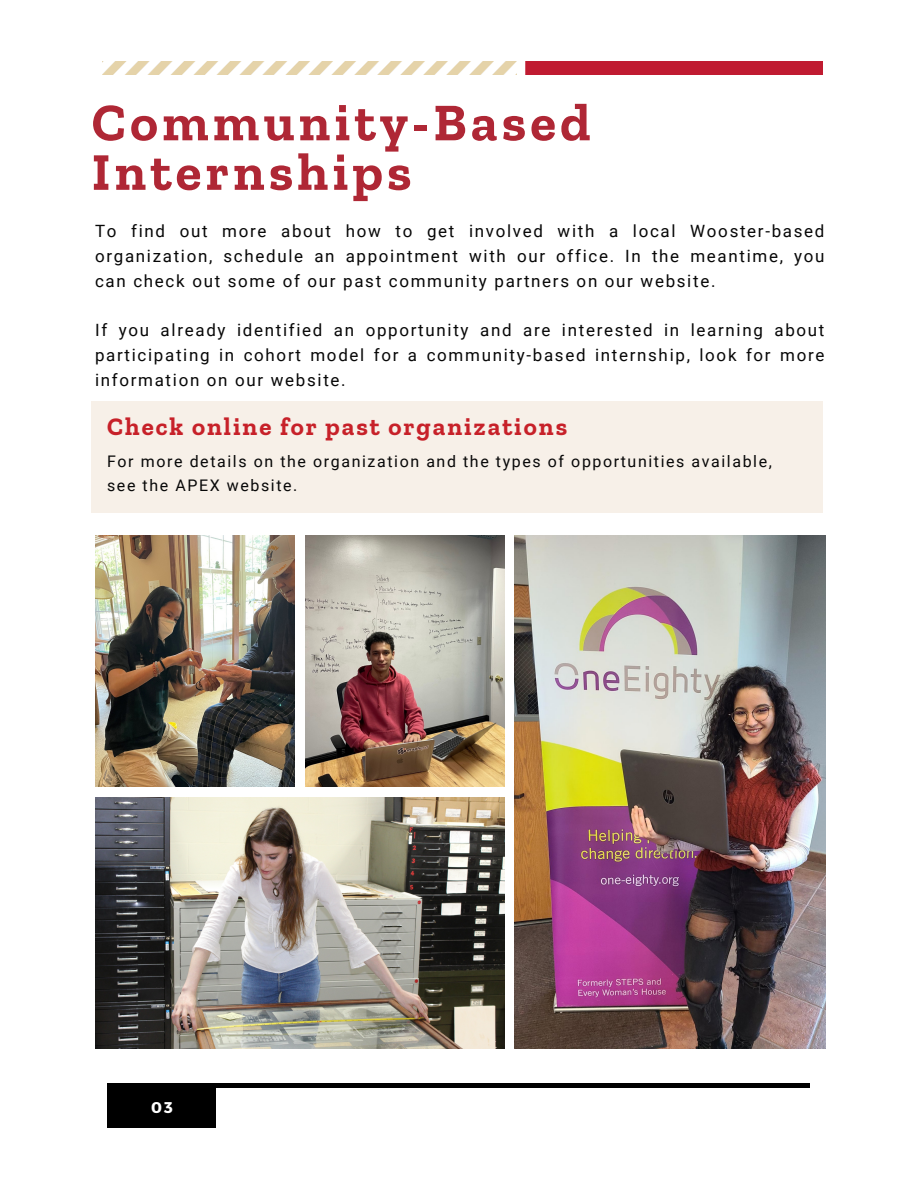
<style>
.page{position:relative;width:918px;height:1188px;background:#fff}
.page>*{position:absolute;margin:0;border:0;box-sizing:border-box;transform-origin:0 0}
.t1{font:700 53.1px/49.5px "Zilla Slab";letter-spacing:.08em;color:#af2735}
.t2{font:700 25.05px "Zilla Slab";letter-spacing:.08em;color:#c72129}
.t3{font:16.95px/24.8px "Roboto";letter-spacing:.1em;color:#070707;text-align:justify}
.t4{font:15.9px/23.7px "Roboto";letter-spacing:.1em;color:#070707}
.t5{font:700 15.6px "Montserrat";color:#fff}
</style>
<div class="page">
<img style="left:514px;top:536px;width:312px;height:513px">
<img style="left:95px;top:798px;width:410px;height:251px">
<img style="left:305px;top:536px;width:200px;height:250px">
<img style="left:95px;top:536px;width:199px;height:250px">
<img style="left:103px;top:61px;width:720px;height:14px">
<div style="left:107px;top:1084px;width:108px;height:44px;background:#000"></div>
<hr style="left:107px;top:1084px;width:703px;height:3px;background:#000">
<div style="left:92px;top:401px;width:731px;height:112px;background:#f7f0e8"></div>
<p class="t1" style="left:92px;top:97px;width:500px">Community-Based<br>Internships</p>
<p class="t3" style="left:95px;top:219px;width:731px">To find out more about how to get involved with a local Wooster-based organization, schedule an appointment with our office. In the meantime, you can check out some of our past community partners on our website.</p>
<p class="t3" style="left:95px;top:318px;width:731px">If you already identified an opportunity and are interested in learning about participating in cohort model for a community-based internship, look for more information on our website.</p>
<p class="t2" style="left:107px;top:412px;width:462px">Check online for past organizations</p>
<p class="t4" style="left:107px;top:450px;width:666px">For more details on the organization and the types of opportunities available, see the APEX website.</p>
<p class="t5" style="left:151px;top:1097px;width:23px">03</p>
</div>
